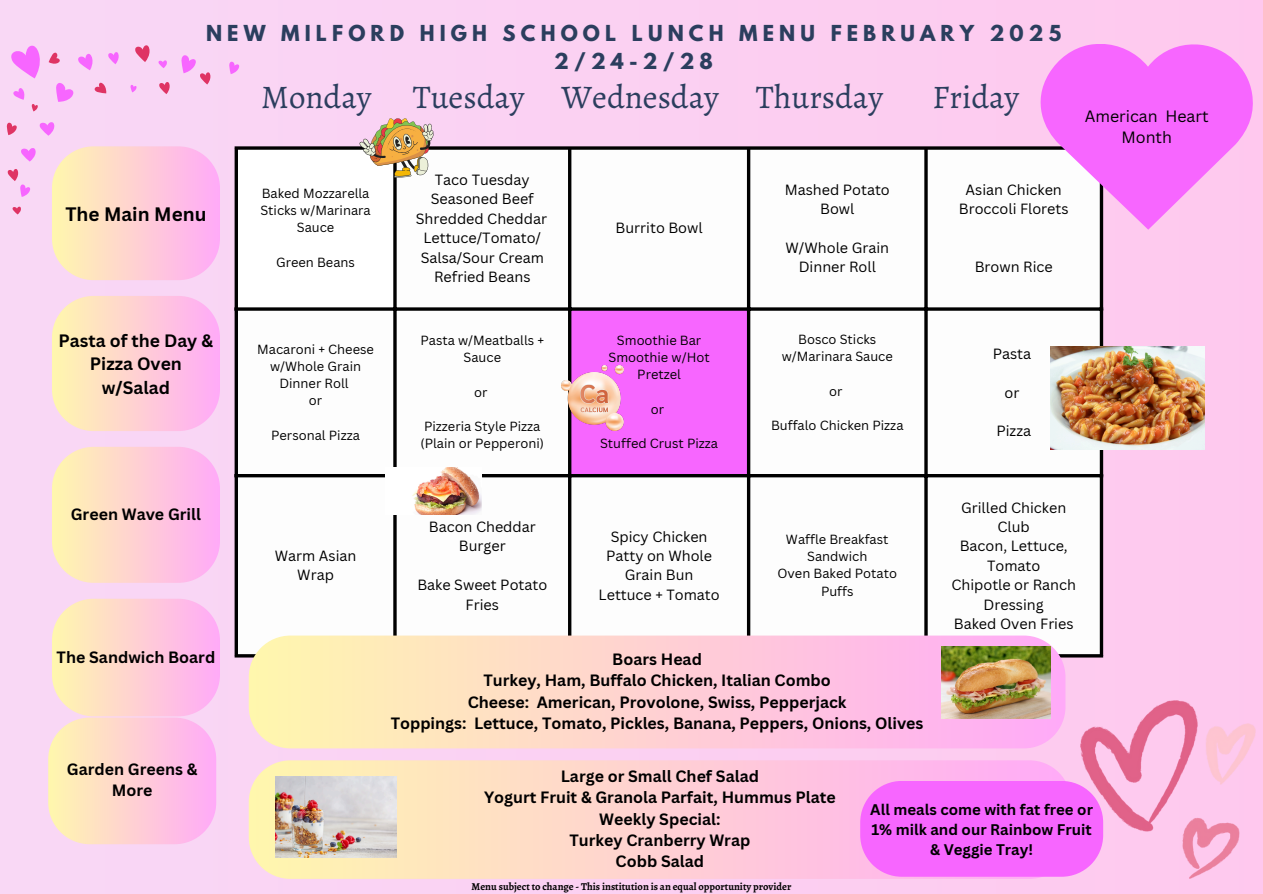
<style>
.page{position:relative;width:1263px;height:894px;background:#fff}
.page>*{position:absolute;margin:0;border:0;box-sizing:border-box;transform-origin:0 0}
.t1{font:33px "Alegreya";color:#2b3e5e}
.t2{font:700 19.5px/28.2px "League Spartan";letter-spacing:.265em;color:#2b3e5e;text-align:center}
.t3{font:700 18.9px "Canva Sans";color:#000}
.t4{font:700 17.4px/23.7px "Canva Sans";color:#000;text-align:center}
.t5{font:700 15.9px/21.3px "Canva Sans";color:#000;text-align:center}
.t6{font:15.9px/21.3px "Canva Sans";color:#000;text-align:center}
.t7{font:700 15px/20.2px "Canva Sans";color:#000;text-align:center}
.t8{font:14.4px/19.4px "Canva Sans";color:#000;text-align:center}
.t9{font:12.9px/17.2px "Canva Sans";color:#000;text-align:center}
.t10{font:700 10.5px "Alegreya";color:#000}
</style>
<div class="page">
<div style="left:0;top:0;width:1263px;height:893px;background:#fbd1f2"></div>
<div style="left:238px;top:150px;width:862px;height:504px;background:#fdfdfd"></div>
<div style="left:569px;top:309px;width:180px;height:167px;background:#f766ff"></div>
<hr style="left:235px;top:150px;width:3px;height:504px;background:#000">
<svg style="left:393px;top:177px;width:4px;height:458px"></svg>
<hr style="left:568px;top:150px;width:3px;height:504px;background:#000">
<hr style="left:747px;top:150px;width:3px;height:504px;background:#000">
<svg style="left:924px;top:150px;width:4px;height:485px;fill:#000"></svg>
<hr style="left:1100px;top:150px;width:3px;height:504px;background:#000">
<svg style="left:235px;top:146px;width:806px;height:4px;fill:#000"></svg>
<hr style="left:235px;top:307px;width:868px;height:3px;background:#000">
<hr style="left:235px;top:474px;width:868px;height:3px;background:#000">
<hr style="left:235px;top:654px;width:868px;height:3px;background:#000">
<svg style="left:12px;top:206px;width:9px;height:8px"></svg>
<svg style="left:56px;top:83px;width:18px;height:19px"></svg>
<svg style="left:21px;top:148px;width:15px;height:13px"></svg>
<svg style="left:130px;top:85px;width:7px;height:7px"></svg>
<svg style="left:13px;top:88px;width:12px;height:12px"></svg>
<svg style="left:49px;top:53px;width:11px;height:11px"></svg>
<svg style="left:108px;top:52px;width:11px;height:12px"></svg>
<svg style="left:135px;top:45px;width:15px;height:17px"></svg>
<svg style="left:159px;top:82px;width:11px;height:12px"></svg>
<svg style="left:158px;top:60px;width:9px;height:8px"></svg>
<svg style="left:40px;top:122px;width:14px;height:14px"></svg>
<svg style="left:8px;top:169px;width:22px;height:28px"></svg>
<svg style="left:181px;top:55px;width:29px;height:29px"></svg>
<svg style="left:78px;top:54px;width:15px;height:16px"></svg>
<svg style="left:11px;top:45px;width:29px;height:33px"></svg>
<svg style="left:7px;top:122px;width:10px;height:13px"></svg>
<svg style="left:95px;top:83px;width:11px;height:10px"></svg>
<svg style="left:32px;top:104px;width:6px;height:7px"></svg>
<svg style="left:229px;top:62px;width:10px;height:12px"></svg>
<svg style="left:52px;top:146px;width:168px;height:134px"></svg>
<svg style="left:1041px;top:44px;width:212px;height:186px"></svg>
<img style="left:1080px;top:700px;width:175px;height:178px">
<svg style="left:52px;top:296px;width:168px;height:135px"></svg>
<svg style="left:52px;top:447px;width:168px;height:135px"></svg>
<svg style="left:249px;top:635px;width:816px;height:113px"></svg>
<svg style="left:48px;top:598px;width:172px;height:246px"></svg>
<svg style="left:249px;top:760px;width:820px;height:118px"></svg>
<svg style="left:860px;top:780px;width:243px;height:96px"></svg>
<img style="left:386px;top:467px;width:95px;height:47px">
<img style="left:942px;top:646px;width:109px;height:72px">
<img style="left:562px;top:365px;width:61px;height:65px">
<img style="left:359px;top:118px;width:75px;height:59px">
<img style="left:276px;top:776px;width:120px;height:81px">
<img style="left:1050px;top:346px;width:154px;height:103px">
<p class="t2" style="left:206px;top:21px;width:857px">NEW MILFORD HIGH SCHOOL LUNCH MENU FEBRUARY 2025<br>2/24-2/28</p>
<p class="t1" style="left:261px;top:74px;width:112px">Monday</p>
<h4 class="t1" style="left:413px;top:74px;width:113px">Tuesday</h4>
<p class="t1" style="left:562px;top:74px;width:159px">Wednesday</p>
<h4 class="t1" style="left:756px;top:74px;width:129px">Thursday</h4>
<h4 class="t1" style="left:932px;top:74px;width:88px">Friday</h4>
<p class="t3" style="left:65px;top:200px;width:143px">The Main Menu</p>
<h2 class="t9" style="left:260px;top:184px;width:112px">Baked Mozzarella<br>Sticks w/Marinara<br>Sauce</h2>
<h5 class="t9" style="left:276px;top:253px;width:80px">Green Beans</h5>
<p class="t8" style="left:435px;top:170px;width:96px">Taco Tuesday</p>
<h1 class="t8" style="left:431px;top:189px;width:104px">Seasoned Beef</h1>
<h1 class="t8" style="left:416px;top:208px;width:133px">Shredded Cheddar</h1>
<h1 class="t8" style="left:423px;top:228px;width:119px">Lettuce/Tomato/</h1>
<h1 class="t8" style="left:421px;top:247px;width:125px">Salsa/Sour Cream</h1>
<h1 class="t8" style="left:434px;top:266px;width:98px">Refried Beans</h1>
<p class="t8" style="left:616px;top:218px;width:89px">Burrito Bowl</p>
<h3 class="t8" style="left:785px;top:179px;width:107px">Mashed Potato<br>Bowl</h3>
<p class="t8" style="left:785px;top:237px;width:105px">W/Whole Grain</p>
<p class="t8" style="left:799px;top:257px;width:79px">Dinner Roll</p>
<p class="t8" style="left:965px;top:179px;width:98px">Asian Chicken</p>
<p class="t8" style="left:959px;top:199px;width:111px">Broccoli Florets</p>
<p class="t8" style="left:975px;top:257px;width:80px">Brown Rice</p>
<p class="t6" style="left:1085px;top:105px;width:125px">American Heart<br>Month</p>
<p class="t4" style="left:59px;top:328px;width:156px">Pasta of the Day &amp;<br>Pizza Oven w/Salad</p>
<p class="t5" style="left:71px;top:503px;width:132px">Green Wave Grill</p>
<p class="t5" style="left:57px;top:646px;width:160px">The Sandwich Board</p>
<p class="t9" style="left:257px;top:340px;width:118px">Macaroni + Cheese w/Whole Grain</p>
<p class="t9" style="left:279px;top:374px;width:71px">Dinner Roll</p>
<p class="t9" style="left:309px;top:391px;width:15px">or</p>
<p class="t9" style="left:271px;top:426px;width:90px">Personal Pizza</p>
<p class="t9" style="left:420px;top:331px;width:125px">Pasta w/Meatballs +<br>Sauce</p>
<p class="t9" style="left:474px;top:383px;width:15px">or</p>
<p class="t9" style="left:424px;top:417px;width:118px">Pizzeria Style Pizza</p>
<p class="t9" style="left:421px;top:434px;width:125px">(Plain or Pepperoni)</p>
<p class="t9" style="left:617px;top:331px;width:86px">Smoothie Bar</p>
<p class="t9" style="left:609px;top:348px;width:103px">Smoothie w/Hot<br>Pretzel</p>
<p class="t9" style="left:651px;top:400px;width:15px">or</p>
<p class="t9" style="left:600px;top:434px;width:120px">Stuffed Crust Pizza</p>
<p class="t9" style="left:782px;top:330px;width:113px">Bosco Sticks w/Marinara Sauce</p>
<p class="t9" style="left:829px;top:382px;width:15px">or</p>
<p class="t9" style="left:771px;top:416px;width:134px">Buffalo Chicken Pizza</p>
<p class="t8" style="left:275px;top:545px;width:83px">Warm Asian<br>Wrap</p>
<p class="t8" style="left:429px;top:516px;width:108px">Bacon Cheddar<br>Burger</p>
<p class="t8" style="left:417px;top:574px;width:131px">Bake Sweet Potato<br>Fries</p>
<p class="t8" style="left:606px;top:526px;width:107px">Spicy Chicken<br>Patty on Whole<br>Grain Bun</p>
<p class="t8" style="left:599px;top:584px;width:123px">Lettuce + Tomato</p>
<p class="t9" style="left:786px;top:530px;width:104px">Waffle Breakfast<br>Sandwich</p>
<p class="t9" style="left:777px;top:564px;width:121px">Oven Baked Potato<br>Puffs</p>
<p class="t5" style="left:391px;top:647px;width:534px">Boars Head<br>Turkey, Ham, Buffalo Chicken, Italian Combo<br>Cheese: American, Provolone, Swiss, Pepperjack<br>Toppings: Lettuce, Tomato, Pickles, Banana, Peppers, Onions, Olives</p>
<p class="t8" style="left:993px;top:343px;width:40px">Pasta</p>
<p class="t8" style="left:1004px;top:382px;width:16px">or</p>
<p class="t8" style="left:996px;top:421px;width:36px">Pizza</p>
<p class="t8" style="left:961px;top:497px;width:107px">Grilled Chicken<br>Club</p>
<p class="t8" style="left:960px;top:536px;width:110px">Bacon, Lettuce,<br>Tomato</p>
<p class="t8" style="left:951px;top:574px;width:126px">Chipotle or Ranch<br>Dressing</p>
<p class="t8" style="left:954px;top:613px;width:121px">Baked Oven Fries</p>
<p class="t5" style="left:67px;top:758px;width:132px">Garden Greens &amp;<br>More</p>
<p class="t5" style="left:484px;top:764px;width:353px">Large or Small Chef Salad<br>Yogurt Fruit &amp; Granola Parfait, Hummus Plate<br>Weekly Special:<br>Turkey Cranberry Wrap<br>Cobb Salad</p>
<p class="t10" style="left:472px;top:879px;width:321px">Menu subject to change - This institution is an equal opportunity provider</p>
<p class="t7" style="left:870px;top:798px;width:224px">All meals come with fat free or<br>1% milk and our Rainbow Fruit &amp; Veggie Tray!</p>
</div>
